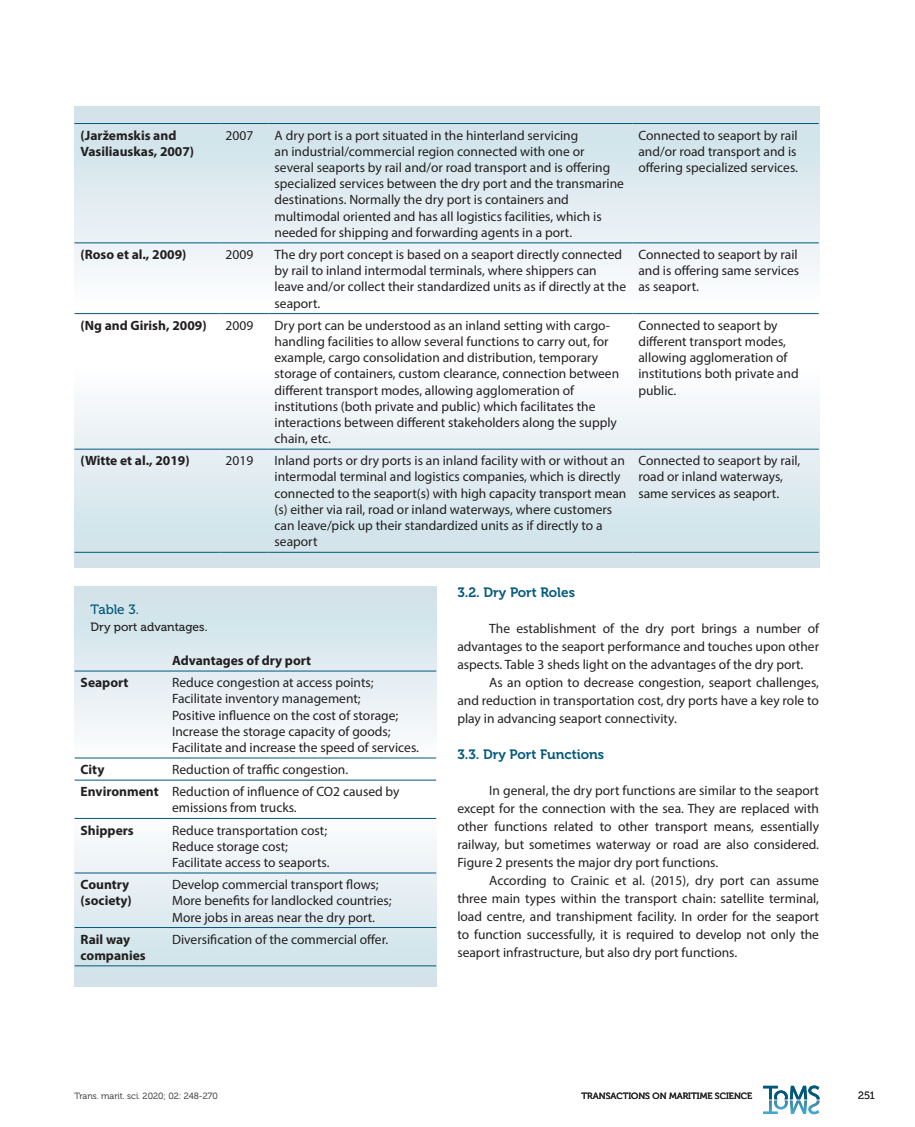
<style>
.page{position:relative;width:915px;height:1127px;background:#fff}
.page>*{position:absolute;margin:0;border:0;box-sizing:border-box;transform-origin:0 0}
.tablica{font:13.5px/16.2px "Myriad Pro";color:#231f20}
.Body_text{font:13.5px/18px "Myriad Pro";color:#231f20;text-align:justify}
.tablica-2{font:700 13.5px/16.2px "Myriad Pro";color:#231f20}
.Podnaslov{font:13.5px "Museo 700";color:#00597c}
.Figure{font:13.5px "Museo 500";letter-spacing:-.005em;color:#00597c}
.Figure_naslov{font:12px "Museo 500";color:#231f20}
.t1{font:10.5px "Museo 300";color:#231f20}
.t2{font:9px "Museo 300";color:#231f20}
.t3{font:9px "Museo 500";color:#231f20}
</style>
<div class="page">
<svg style="left:763px;top:1085px;width:56px;height:29px"></svg>
<div style="left:75px;top:812px;width:361px;height:174px;background:linear-gradient(to bottom,#fbfbfd,#c9dee6)"></div>
<div style="left:75px;top:587px;width:361px;height:174px;background:linear-gradient(to bottom,#cfe2e9,#f6f8fa)"></div>
<div style="left:75px;top:366px;width:743px;height:202px;background:linear-gradient(to bottom,#fbfcfd,#cce0e7)"></div>
<div style="left:75px;top:106px;width:743px;height:202px;background:linear-gradient(to bottom,#cce0e7,#f9fafc)"></div>
<hr style="left:74px;top:123px;width:145px;height:1px;background:#00597c">
<hr style="left:219px;top:123px;width:49px;height:1px;background:#00597c">
<hr style="left:268px;top:123px;width:364px;height:1px;background:#00597c">
<hr style="left:632px;top:123px;width:186px;height:1px;background:#00597c">
<hr style="left:74px;top:243px;width:145px;height:1px;background:#00597c">
<hr style="left:219px;top:243px;width:49px;height:1px;background:#00597c">
<hr style="left:268px;top:243px;width:364px;height:1px;background:#00597c">
<hr style="left:632px;top:243px;width:186px;height:1px;background:#00597c">
<hr style="left:74px;top:313px;width:145px;height:1px;background:#00597c">
<hr style="left:219px;top:313px;width:49px;height:1px;background:#00597c">
<hr style="left:268px;top:313px;width:364px;height:1px;background:#00597c">
<hr style="left:632px;top:313px;width:186px;height:1px;background:#00597c">
<hr style="left:74px;top:449px;width:145px;height:1px;background:#00597c">
<hr style="left:219px;top:449px;width:49px;height:1px;background:#00597c">
<hr style="left:268px;top:449px;width:364px;height:1px;background:#00597c">
<hr style="left:632px;top:449px;width:186px;height:1px;background:#00597c">
<hr style="left:74px;top:552px;width:145px;height:1px;background:#00597c">
<hr style="left:219px;top:552px;width:49px;height:1px;background:#00597c">
<hr style="left:268px;top:552px;width:364px;height:1px;background:#00597c">
<hr style="left:632px;top:552px;width:186px;height:1px;background:#00597c">
<hr style="left:75px;top:671px;width:91px;height:1px;background:#00597c">
<hr style="left:166px;top:671px;width:270px;height:1px;background:#00597c">
<hr style="left:75px;top:758px;width:91px;height:1px;background:#00597c">
<hr style="left:166px;top:758px;width:270px;height:1px;background:#00597c">
<hr style="left:75px;top:780px;width:91px;height:1px;background:#00597c">
<hr style="left:166px;top:780px;width:270px;height:1px;background:#00597c">
<hr style="left:75px;top:818px;width:91px;height:1px;background:#00597c">
<hr style="left:166px;top:818px;width:270px;height:1px;background:#00597c">
<hr style="left:75px;top:873px;width:91px;height:1px;background:#00597c">
<hr style="left:166px;top:873px;width:270px;height:1px;background:#00597c">
<hr style="left:75px;top:927px;width:91px;height:1px;background:#00597c">
<hr style="left:166px;top:927px;width:270px;height:1px;background:#00597c">
<hr style="left:75px;top:965px;width:91px;height:1px;background:#00597c">
<hr style="left:166px;top:965px;width:270px;height:1px;background:#00597c">
<p class="tablica-2" style="left:80px;top:127px;width:115px">(Jaržemskis and<br>Vasiliauskas, 2007)</p>
<p class="tablica" style="left:225px;top:127px;width:29px">2007</p>
<p class="tablica" style="left:274px;top:127px;width:351px">A dry port is a port situated in the hinterland servicing<br>an industrial/commercial region connected with one or several seaports by rail and/or road transport and is offering specialized services between the dry port and the transmarine destinations. Normally the dry port is containers and multimodal oriented and has all logistics facilities, which is needed for shipping and forwarding agents in a port.</p>
<p class="tablica" style="left:638px;top:127px;width:161px;text-align:justify">Connected to seaport by rail and/or road transport and is offering specialized services.</p>
<p class="tablica-2" style="left:80px;top:246px;width:107px">(Roso et al., 2009)</p>
<p class="tablica" style="left:225px;top:246px;width:29px">2009</p>
<p class="tablica" style="left:274px;top:246px;width:353px">The dry port concept is based on a seaport directly connected by rail to inland intermodal terminals, where shippers can leave and/or collect their standardized units as if directly at the seaport.</p>
<p class="tablica" style="left:638px;top:246px;width:162px;text-align:justify">Connected to seaport by rail and is offering same services as seaport.</p>
<p class="tablica-2" style="left:80px;top:317px;width:127px">(Ng and Girish, 2009)</p>
<p class="tablica" style="left:225px;top:317px;width:29px">2009</p>
<p class="tablica" style="left:274px;top:317px;width:346px">Dry port can be understood as an inland setting with cargo&shy;handling facilities to allow several functions to carry out, for example, cargo consolidation and distribution, temporary storage of containers, custom clearance, connection between different transport modes, allowing agglomeration of institutions (both private and public) which facilitates the interactions between different stakeholders along the supply chain, etc.</p>
<p class="tablica" style="left:638px;top:317px;width:162px">Connected to seaport by different transport modes, allowing agglomeration of institutions both private and public.</p>
<p class="tablica-2" style="left:80px;top:452px;width:111px">(Witte et al., 2019)</p>
<p class="tablica" style="left:225px;top:452px;width:29px">2019</p>
<p class="tablica" style="left:274px;top:452px;width:353px">Inland ports or dry ports is an inland facility with or without an intermodal terminal and logistics companies, which is directly connected to the seaport(s) with high capacity transport mean (s) either via rail, road or inland waterways, where customers can leave/pick up their standardized units as if directly to a seaport</p>
<p class="tablica" style="left:638px;top:452px;width:163px">Connected to seaport by rail, road or inland waterways, same services as seaport.</p>
<p class="Podnaslov" style="left:457px;top:585px;width:119px">3.2. Dry Port Roles</p>
<p class="Body_text" style="left:457px;top:619px;width:363px;text-indent:32px">The establishment of the dry port brings a number of advantages to the seaport performance and touches upon other aspects. Table 3 sheds light on the advantages of the dry port.</p>
<p class="Body_text" style="left:457px;top:673px;width:363px;text-indent:32px">As an option to decrease congestion, seaport challenges, and reduction in transportation cost, dry ports have a key role to play in advancing seaport connectivity.</p>
<p class="Podnaslov" style="left:457px;top:747px;width:148px">3.3. Dry Port Functions</p>
<p class="Body_text" style="left:457px;top:781px;width:363px;text-indent:32px">In general, the dry port functions are similar to the seaport except for the connection with the sea. They are replaced with other functions related to other transport means, essentially railway, but sometimes waterway or road are also considered.<br>Figure 2 presents the major dry port functions.</p>
<p class="Body_text" style="left:457px;top:871px;width:363px;text-indent:32px">According to Crainic et al. (2015), dry port can assume three main types within the transport chain: satellite terminal, load centre, and transhipment facility. In order for the seaport to function successfully, it is required to develop not only the seaport infrastructure, but also dry port functions.</p>
<p class="Figure" style="left:91px;top:602px;width:50px">Table 3.</p>
<p class="Figure_naslov" style="left:91px;top:620px;width:118px">Dry port advantages.</p>
<p class="tablica-2" style="left:172px;top:652px;width:141px">Advantages of dry port</p>
<p class="tablica-2" style="left:81px;top:674px;width:49px">Seaport</p>
<p class="tablica" style="left:172px;top:674px;width:248px">Reduce congestion at access points; Facilitate inventory management;<br>Positive influence on the cost of storage; Increase the storage capacity of goods; Facilitate and increase the speed of services.</p>
<p class="tablica-2" style="left:81px;top:761px;width:25px">City</p>
<p class="tablica" style="left:172px;top:761px;width:178px">Reduction of traffic congestion.</p>
<p class="tablica-2" style="left:81px;top:783px;width:79px">Environment</p>
<p class="tablica" style="left:172px;top:783px;width:229px">Reduction of influence of CO2 caused by emissions from trucks.</p>
<p class="tablica-2" style="left:81px;top:821px;width:55px">Shippers</p>
<p class="tablica" style="left:172px;top:822px;width:159px">Reduce transportation cost;<br>Reduce storage cost;<br>Facilitate access to seaports.</p>
<p class="tablica-2" style="left:81px;top:876px;width:53px">Country (society)</p>
<p class="tablica" style="left:172px;top:876px;width:221px">Develop commercial transport flows;<br>More benefits for landlocked countries;<br>More jobs in areas near the dry port.</p>
<p class="tablica-2" style="left:81px;top:930px;width:67px">Rail way companies</p>
<p class="tablica" style="left:172px;top:931px;width:218px">Diversification of the commercial offer.</p>
<p class="t2" style="left:74px;top:1091px;width:145px">Trans. marit. sci. 2020; 02: 248-270</p>
<p class="t3" style="left:581px;top:1091px;width:172px">TRANSACTIONS ON MARITIME SCIENCE</p>
<p class="t1" style="left:858px;top:1090px;width:18px">251</p>
</div>
